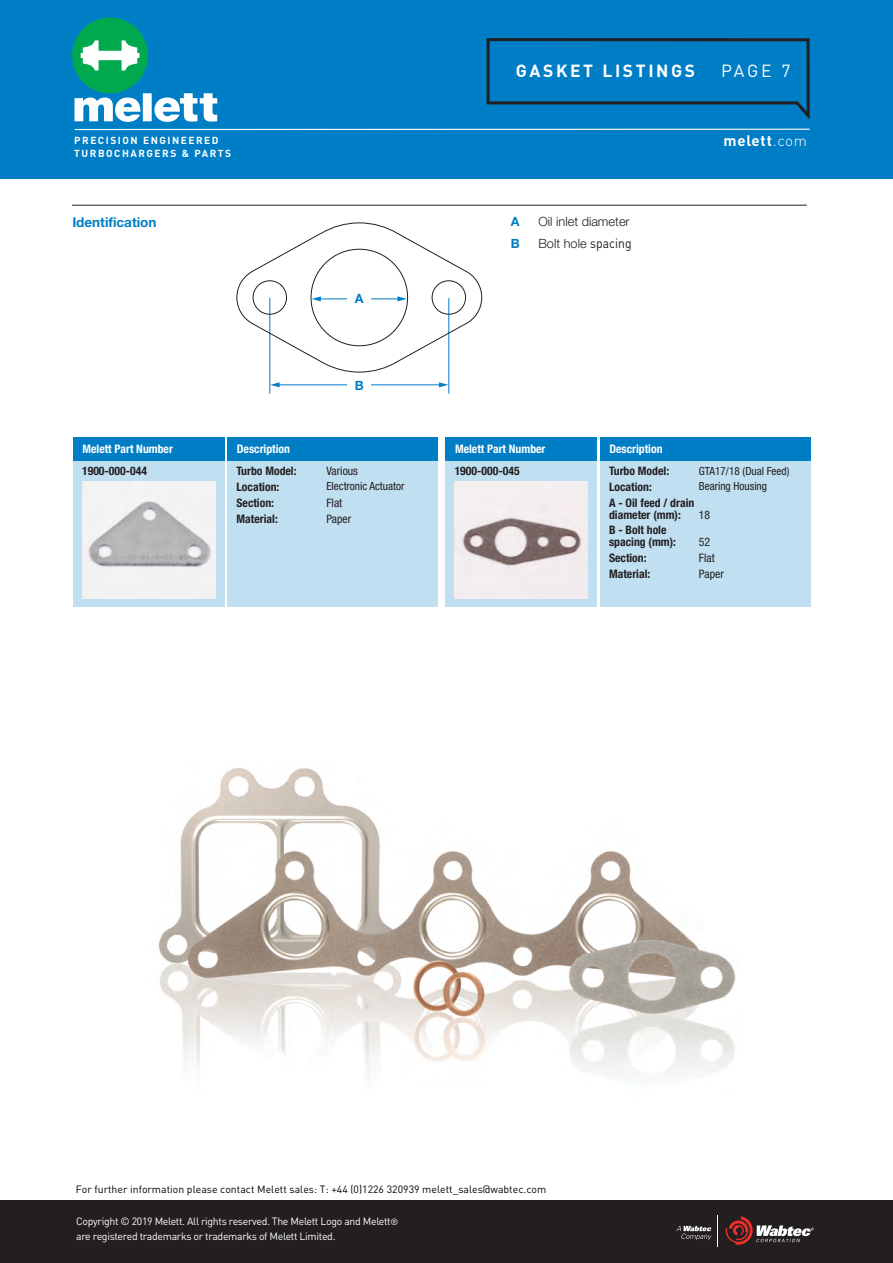
<style>
.page{position:relative;width:893px;height:1263px;background:#fff}
.page>*{position:absolute;margin:0;border:0;box-sizing:border-box;transform-origin:0 0}
.t1{font:700 17.4px "DIN Pro";letter-spacing:.15em;color:#fff}
.t2{font:17.4px "DIN Pro";color:#fff}
.t3{font:700 15px "DIN Pro";letter-spacing:.05em;color:#fff}
.t4{font:700 13.5px "Helvetica Neue";letter-spacing:-.005em;color:#007ec5}
.t5{font:300 12.75px "Helvetica Neue";color:#231f20}
.t6{font:700 12.75px "Helvetica Neue";color:#007ec5}
.t7{font:700 condensed 11.7px/11.6px "Helvetica Neue";color:#231f20}
.t8{font:700 condensed 11.7px "Helvetica Neue";color:#fff}
.t9{font:condensed 11.7px "Helvetica Neue";color:#231f20}
.t10{font:condensed 11.25px "Helvetica Neue";color:#231f20}
.t11{font:10.5px/14.4px "DIN Pro";letter-spacing:-.03em;color:#fff}
.t12{font:10.5px "DIN Pro";color:#000}
.t13{font:700 10.2px "DIN Pro";letter-spacing:.15em;color:#fff}
.s1{font-weight:300}
.s2{font-family:"DIN Pro";font-weight:400;font-size:13.5px}
.s3{font-size:9px}
</style>
<div class="page">
<div style="left:73px;top:437px;width:152px;height:23px;background:#007ec5"></div>
<div style="left:73px;top:460px;width:152px;height:147px;background:#007ec5;opacity:.25"></div>
<div style="left:228px;top:460px;width:210px;height:147px;background:#c0dff0"></div>
<div style="left:228px;top:437px;width:210px;height:23px;background:#007ec5"></div>
<div style="left:0;top:0;width:893px;height:179px;background:#007ec5"></div>
<div style="left:72px;top:18px;width:76px;height:75px;background:#00a94e;border-radius:50%"></div>
<svg style="left:81px;top:40px;width:58px;height:31px"></svg>
<svg style="left:74px;top:98px;width:66px;height:24px"></svg>
<div style="left:143px;top:93px;width:9px;height:28px;background:#fff"></div>
<svg style="left:154px;top:93px;width:63px;height:29px"></svg>
<hr style="left:75px;top:129px;width:735px;height:1px;background:#fff">
<svg style="left:487px;top:38px;width:323px;height:82px;background:#0375b6"></svg>
<div style="left:0;top:1200px;width:893px;height:63px;background:#231f20"></div>
<svg style="left:726px;top:1216px;width:88px;height:29px"></svg>
<svg style="left:676px;top:1226px;width:36px;height:14px"></svg>
<hr style="left:717px;top:1214px;width:1px;height:32px;background:#fff">
<hr style="left:72px;top:205px;width:735px;height:1px;background:#231f20">
<img style="left:82px;top:482px;width:133px;height:116px">
<div style="left:446px;top:437px;width:151px;height:23px;background:#007ec5"></div>
<div style="left:446px;top:460px;width:151px;height:147px;background:#007ec5;opacity:.25"></div>
<div style="left:600px;top:460px;width:211px;height:147px;background:#c0dff0"></div>
<div style="left:600px;top:437px;width:211px;height:23px;background:#007ec5"></div>
<img style="left:455px;top:482px;width:133px;height:116px">
<hr style="left:278px;top:384px;width:163px;height:1px;background:#007ec5">
<svg style="left:439px;top:382px;width:9px;height:5px"></svg>
<svg style="left:270px;top:382px;width:10px;height:5px"></svg>
<hr style="left:269px;top:298px;width:1px;height:96px;background:#007ec5">
<hr style="left:448px;top:298px;width:1px;height:96px;background:#007ec5">
<svg style="left:236px;top:222px;width:247px;height:151px"></svg>
<div style="left:253px;top:280px;width:34px;height:35px;border:1px solid #231f20;border-radius:50%"></div>
<div style="left:432px;top:280px;width:34px;height:35px;border:1px solid #231f20;border-radius:50%"></div>
<div style="left:347px;top:376px;width:24px;height:22px;background:#fff"></div>
<div style="left:347px;top:289px;width:24px;height:22px;background:#fff"></div>
<img style="left:158px;top:768px;width:578px;height:308px">
<h1 class="t1" style="left:516px;top:59px;width:181px">GASKET LISTINGS</h1>
<h1 class="t2" style="left:721px;top:64px;width:71px">PAGE 7</h1>
<p class="t13" style="left:74px;top:133px;width:146px">PRECISION ENGINEERED</p>
<p class="t3" style="left:723px;top:130px;width:85px">melett<span class="s1">.com</span></p>
<p class="t13" style="left:74px;top:147px;width:158px">TURBOCHARGERS &amp; PARTS</p>
<p class="t4" style="left:72px;top:217px;width:86px">Identification</p>
<p class="t6" style="left:355px;top:294px;width:10px">A</p>
<p class="t6" style="left:355px;top:381px;width:10px">B</p>
<p class="t8" style="left:237px;top:444px;width:55px">Description</p>
<p class="t8" style="left:82px;top:444px;width:92px">Melett Part Number</p>
<p class="t7" style="left:82px;top:466px;width:66px">1900-000-044</p>
<p class="t7" style="left:237px;top:466px;width:62px">Turbo Model:</p>
<p class="t9" style="left:326px;top:467px;width:33px">Various</p>
<p class="t7" style="left:237px;top:482px;width:44px">Location:</p>
<p class="t10" style="left:326px;top:482px;width:79px">Electronic Actuator</p>
<p class="t7" style="left:237px;top:498px;width:39px">Section:</p>
<p class="t9" style="left:326px;top:499px;width:17px">Flat</p>
<p class="t7" style="left:237px;top:514px;width:43px">Material:</p>
<p class="t9" style="left:326px;top:514px;width:26px">Paper</p>
<p class="t6" style="left:511px;top:217px;width:10px">A</p>
<p class="t5" style="left:538px;top:217px;width:93px">Oil inlet diameter</p>
<p class="t6" style="left:511px;top:239px;width:10px">B</p>
<p class="t5" style="left:538px;top:239px;width:95px">Bolt hole <span class="s2">spacing</span></p>
<p class="t8" style="left:609px;top:444px;width:55px">Description</p>
<p class="t8" style="left:455px;top:444px;width:92px">Melett Part Number</p>
<p class="t7" style="left:455px;top:466px;width:66px">1900-000-045</p>
<p class="t7" style="left:609px;top:466px;width:62px">Turbo Model:</p>
<p class="t10" style="left:699px;top:466px;width:92px">GTA17/18 (Dual Feed)</p>
<p class="t7" style="left:609px;top:482px;width:44px">Location:</p>
<p class="t10" style="left:699px;top:482px;width:70px">Bearing Housing</p>
<p class="t7" style="left:609px;top:498px;width:87px">A - Oil feed / drain diameter (mm):</p>
<p class="t9" style="left:699px;top:510px;width:13px">18</p>
<p class="t7" style="left:609px;top:525px;width:69px">B - Bolt hole spacing (mm):</p>
<p class="t9" style="left:699px;top:538px;width:13px">52</p>
<p class="t7" style="left:609px;top:553px;width:39px">Section:</p>
<p class="t9" style="left:699px;top:553px;width:17px">Flat</p>
<p class="t7" style="left:609px;top:569px;width:43px">Material:</p>
<p class="t9" style="left:699px;top:569px;width:26px">Paper</p>
<p class="t12" style="left:76px;top:1181px;width:472px">For further information please contact Melett sales: T: +44 (0)1226 320939 melett_sales@wabtec.com</p>
<p class="t11" style="left:76px;top:1215px;width:324px">Copyright © 2019 Melett. All rights reserved. The Melett Logo and Melett<span class="s3">® </span>are registered trademarks or trademarks of Melett Limited.</p>
</div>
